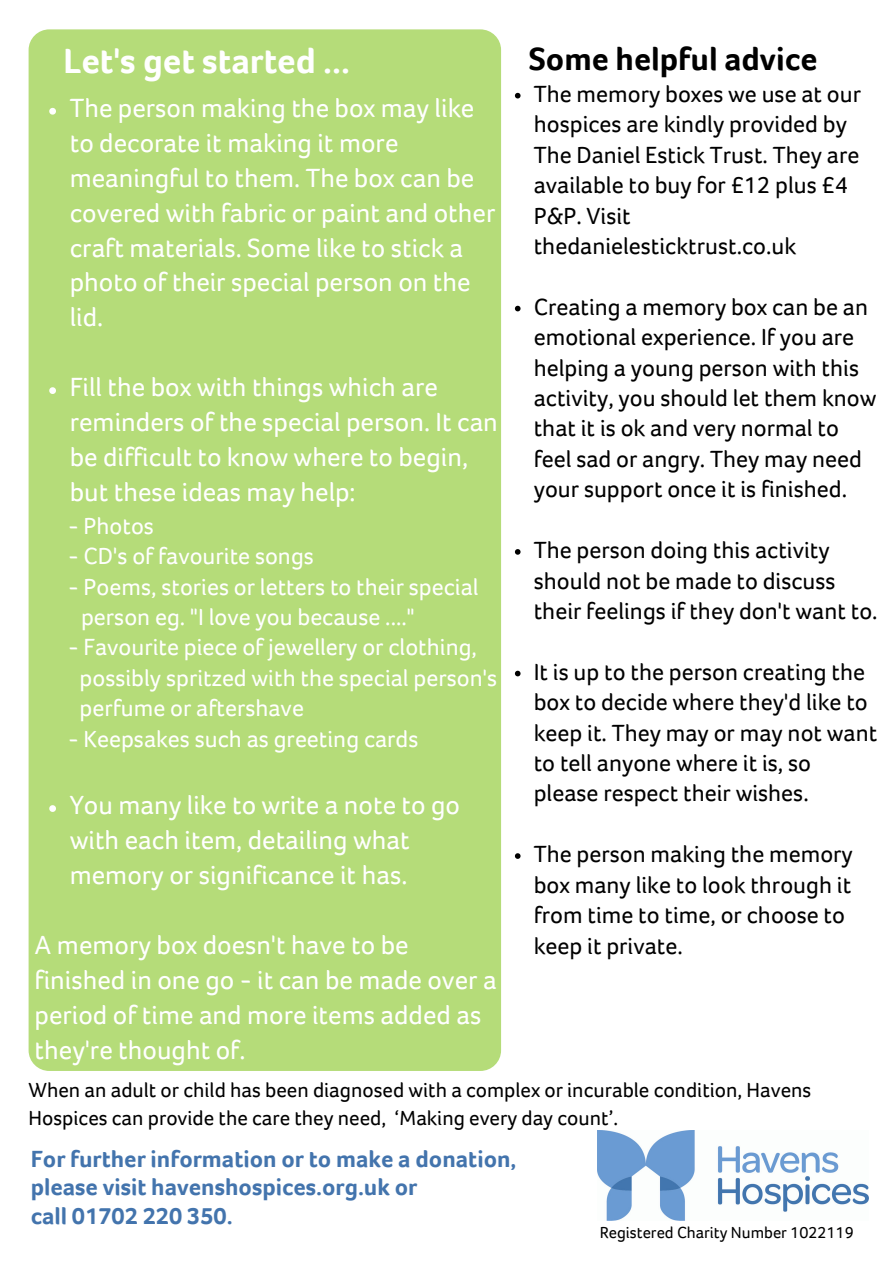
<style>
.page{position:relative;width:894px;height:1264px;background:#fff}
.page>*{position:absolute;margin:0;border:0;box-sizing:border-box;transform-origin:0 0}
.t1{font:700 36px "Foco";color:#fff}
.t2{font:700 33px "Foco";color:#000}
.t3{font:27px/35px "Foco";color:#fff}
.t4{font:24px/30.5px "Foco";color:#000}
.t5{font:24px/30.5px "Foco";color:#fff}
.t6{font:700 24px/28.2px "Foco";color:#4374ad}
.t7{font:21px/28px "Foco";color:#000}
.t8{font:16.5px "Foco";color:#000}
.s1{color:#b5dc79}
</style>
<div class="page">
<div style="left:29px;top:29px;width:472px;height:1041px;background:#b5dc79;border-radius:21px"></div>
<svg style="left:49px;top:108px;width:7px;height:7px"></svg>
<svg style="left:49px;top:387px;width:7px;height:7px"></svg>
<svg style="left:49px;top:805px;width:7px;height:7px"></svg>
<svg style="left:514px;top:93px;width:6px;height:5px"></svg>
<svg style="left:514px;top:306px;width:6px;height:5px"></svg>
<svg style="left:514px;top:549px;width:6px;height:5px"></svg>
<svg style="left:514px;top:670px;width:6px;height:6px"></svg>
<svg style="left:514px;top:853px;width:6px;height:5px"></svg>
<img style="left:597px;top:1130px;width:270px;height:90px">
<h1 class="t1" style="left:63px;top:37px;width:288px">Let's get started ...</h1>
<h2 class="t2" style="left:528px;top:37px;width:290px">Some helpful advice</h2>
<p class="t3" style="left:70px;top:90px;width:427px">The person making the box may like to decorate it making it more meaningful to them. The box can be covered with fabric or paint and other craft materials. Some like to stick a photo of their special person on the lid.</p>
<p class="t3" style="left:70px;top:369px;width:429px">Fill the box with things which are reminders of the special person. It can be difficult to know where to begin, but these ideas may help:</p>
<p class="t5" style="left:68px;top:510px;width:87px">- Photos</p>
<p class="t5" style="left:68px;top:540px;width:247px">- CD's of favourite songs</p>
<p class="t5" style="left:81px;top:570px;width:399px;text-indent:-13px">- Poems, stories or letters to their special person eg. "I love you because ...."</p>
<p class="t5" style="left:35px;top:631px;width:464px;text-indent:34px">- Favourite piece of jewellery or clothing, <span class="s1">pp</span> possibly spritzed with the special person's <span class="s1">pp</span> perfume or aftershave</p>
<p class="t5" style="left:68px;top:722px;width:352px">- Keepsakes such as greeting cards</p>
<p class="t3" style="left:70px;top:787px;width:391px">You many like to write a note to go with each item, detailing what memory or significance it has.</p>
<p class="t3" style="left:35px;top:926px;width:463px">A memory box doesn't have to be finished in one go - it can be made over a period of time and more items added as they're thought of.</p>
<p class="t4" style="left:533px;top:78px;width:329px">The memory boxes we use at our hospices are kindly provided by<br>The Daniel Estick Trust. They are available to buy for £12 plus £4<br>P&amp;P. Visit thedanielesticktrust.co.uk</p>
<p class="t4" style="left:533px;top:291px;width:344px">Creating a memory box can be an emotional experience. If you are helping a young person with this activity, you should let them know that it is ok and very normal to feel sad or angry. They may need your support once it is finished.</p>
<p class="t4" style="left:533px;top:534px;width:345px">The person doing this activity should not be made to discuss their feelings if they don't want to.</p>
<p class="t4" style="left:533px;top:655px;width:345px">It is up to the person creating the box to decide where they'd like to keep it. They may or may not want to tell anyone where it is, so please respect their wishes.</p>
<p class="t4" style="left:533px;top:838px;width:320px">The person making the memory box many like to look through it from time to time, or choose to keep it private.</p>
<p class="t7" style="left:29px;top:1074px;width:784px">When an adult or child has been diagnosed with a complex or incurable condition, Havens<br>Hospices can provide the care they need, ‘Making every day count’.</p>
<p class="t6" style="left:31px;top:1144px;width:487px">For further information or to make a donation, please visit havenshospices.org.uk or<br>call 01702 220 350.</p>
<p class="t8" style="left:599px;top:1221px;width:255px">Registered Charity Number 1022119</p>
</div>
